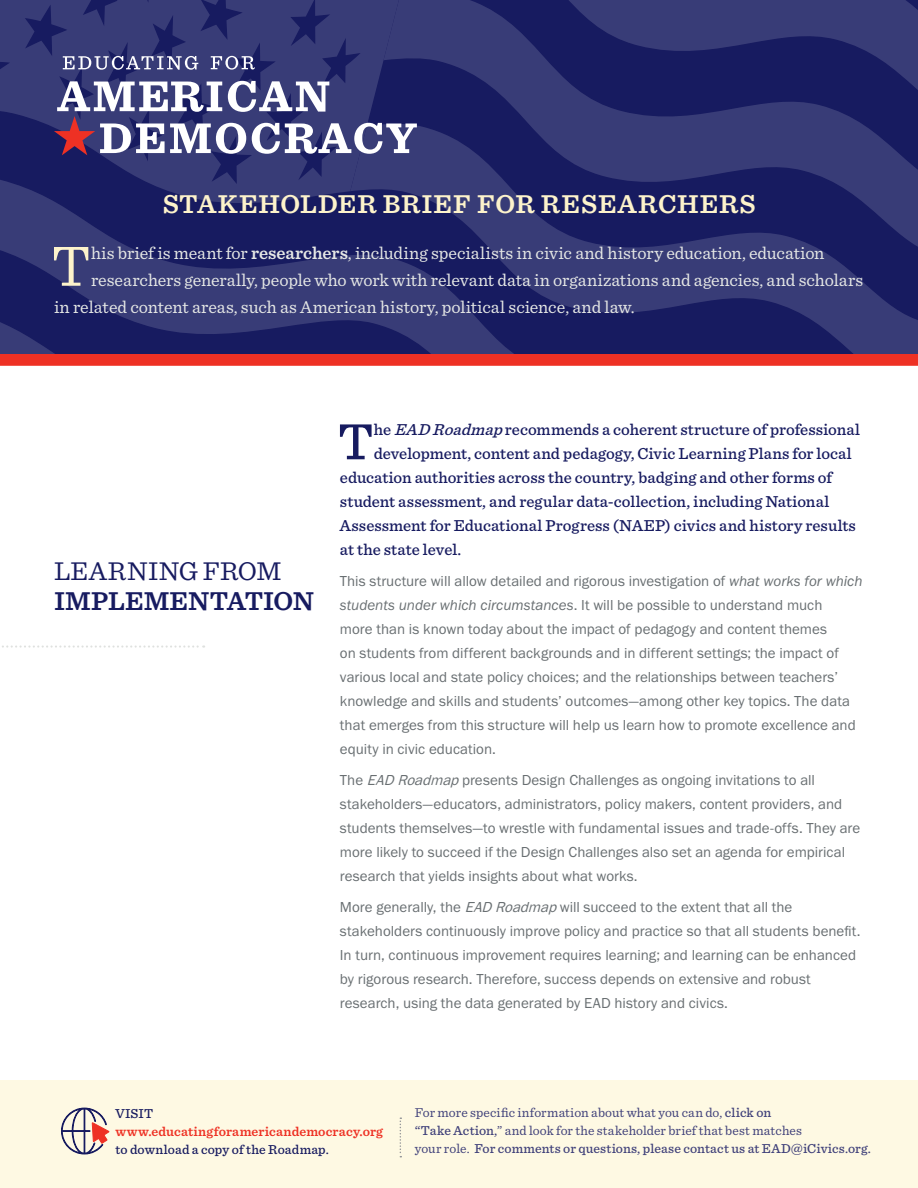
<style>
.page{position:relative;width:918px;height:1188px;background:#fff}
.page>*{position:absolute;margin:0;border:0;box-sizing:border-box;transform-origin:0 0}
.t1{font:59.4px "Sentinel";color:#fdf3cb}
.t2{font:500 52.95px "Sentinel";color:#171b60}
.t3{font:600 27px "Sentinel";letter-spacing:.025em;color:#fdf3cb}
.t4{font:600 27px "Sentinel";color:#171b60}
.t5{font:27px "Sentinel";letter-spacing:.01em;color:#171b60}
.t6{font:18px "Sentinel";letter-spacing:-.005em;color:#e5e7e5}
.t7{font:500 16.5px "Sentinel";letter-spacing:.005em;color:#171b60}
.t8{font:15px/24px "Franklin Gothic URW Boo";color:#696f72}
.t9{font:13.5px/18px "Sentinel";letter-spacing:.01em;color:#40417a}
.t10{font:600 13.5px "Sentinel";letter-spacing:.01em;color:#ee3124}
.t11{font:500 13.5px "Sentinel";letter-spacing:.01em;color:#171b60}
.s1{font-weight:600}
.s2{font-style:italic}
.s3{font-family:"Franklin Gothic URW Boo Ita"}
.s4{font-weight:500}
</style>
<div class="page">
<div style="left:0;top:1080px;width:918px;height:108px;background:#fef9e3"></div>
<div style="left:0;top:353px;width:918px;height:13px;background:#ee3124"></div>
<svg style="left:61px;top:1108px;width:48px;height:46px"></svg>
<svg style="left:467px;top:0;width:451px;height:68px;background:#2b2f6e"></svg>
<svg style="left:467px;top:68px;width:451px;height:102px;background:#282c6c"></svg>
<svg style="left:0;top:170px;width:918px;height:131px;background:#272b6b"></svg>
<svg style="left:0;top:301px;width:918px;height:52px;background:#232768"></svg>
<svg style="left:0;top:0;width:467px;height:208px;background:#2d316f"></svg>
<svg style="left:400px;top:1118px;width:1px;height:39px"></svg>
<svg style="left:2px;top:645px;width:202px;height:3px"></svg>
<svg style="left:63px;top:56px;width:135px;height:14px;background:#70739d"></svg>
<svg style="left:211px;top:56px;width:44px;height:14px"></svg>
<svg style="left:54px;top:81px;width:363px;height:74px"></svg>
<h3 class="t3" style="left:163px;top:183px;width:594px">STAKEHOLDER BRIEF FOR RESEARCHERS</h3>
<h1 class="t1" style="left:51px;top:221px;width:41px">T</h1>
<p class="t6" style="left:91px;top:239px;width:735px">his brief is meant for <span class="s1">researchers</span>, including specialists in civic and history education, education</p>
<p class="t6" style="left:91px;top:266px;width:774px">researchers generally, people who work with relevant data in organizations and agencies, and scholars</p>
<p class="t6" style="left:54px;top:293px;width:582px">in related content areas, such as American history, political science, and law.</p>
<h3 class="t5" style="left:54px;top:550px;width:229px">LEARNING FROM</h3>
<h3 class="t4" style="left:54px;top:580px;width:262px">IMPLEMENTATION</h3>
<h2 class="t2" style="left:338px;top:401px;width:37px">T</h2>
<p class="t7" style="left:374px;top:417px;width:488px">he <span class="s2">EAD Roadmap</span>recommends a coherent structure of professional</p>
<p class="t7" style="left:374px;top:441px;width:480px">development, content and pedagogy, Civic Learning Plans for local</p>
<p class="t7" style="left:340px;top:465px;width:494px">education authorities across the country, badging and other forms of</p>
<p class="t7" style="left:340px;top:489px;width:491px">student assessment, and regular data-collection, including National</p>
<p class="t7" style="left:340px;top:513px;width:517px">Assessment for Educational Progress (NAEP) civics and history results</p>
<p class="t7" style="left:340px;top:537px;width:123px">at the state level.</p>
<p class="t8" style="left:340px;top:569px;width:524px">This structure will allow detailed and rigorous investigation of <span class="s3">what works for which students under which circumstances</span>. It will be possible to understand much<br>more than is known today about the impact of pedagogy and content themes<br>on students from different backgrounds and in different settings; the impact of various local and state policy choices; and the relationships between teachers’ knowledge and skills and students’ outcomes—among other key topics. The data that emerges from this structure will help us learn how to promote excellence and equity in civic education.</p>
<p class="t8" style="left:340px;top:768px;width:522px">The <span class="s2">EAD Roadmap</span>presents Design Challenges as ongoing invitations to all stakeholders—educators, administrators, policy makers, content providers, and students themselves—to wrestle with fundamental issues and trade-offs. They are more likely to succeed if the Design Challenges also set an agenda for empirical research that yields insights about what works.</p>
<p class="t8" style="left:340px;top:894px;width:522px">More generally, the <span class="s2">EAD Roadmap</span>will succeed to the extent that all the stakeholders continuously improve policy and practice so that all students benefit.<br>In turn, continuous improvement requires learning; and learning can be enhanced by rigorous research. Therefore, success depends on extensive and robust research, using the data generated by EAD history and civics.</p>
<p class="t11" style="left:115px;top:1103px;width:39px">VISIT</p>
<p class="t10" style="left:115px;top:1121px;width:269px">www.educatingforamericandemocracy.org</p>
<p class="t11" style="left:115px;top:1139px;width:215px">to download a copy of the Roadmap.</p>
<p class="t9" style="left:415px;top:1103px;width:458px">For more specific information about what you can do, <span class="s4">click on<br>“Take Action,</span>” and look for the stakeholder brief that best matches<br>your role. <span class="s4">For comments or questions, please contact us at EAD@iCivics.org.</span></p>
</div>
